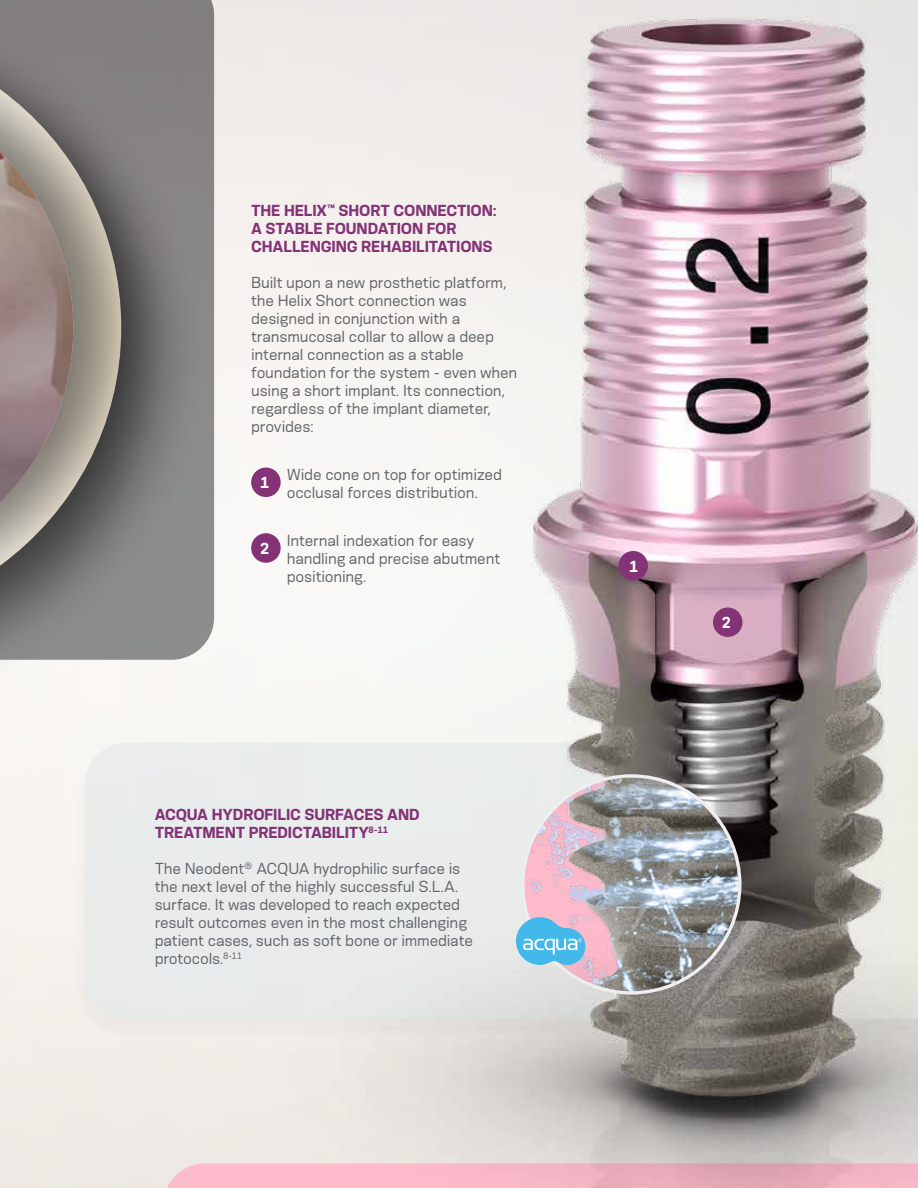
<style>
.page{position:relative;width:918px;height:1188px;background:#fff}
.page>*{position:absolute;margin:0;border:0;box-sizing:border-box;transform-origin:0 0}
.t1{font:15px/18px "Konsens";letter-spacing:-.015em;color:#61646a}
.t2{font:700 15px/18px "Konsens";letter-spacing:-.01em;color:#833376}
.t3{font:700 15px "Konsens";color:#fff}
</style>
<div class="page">
<svg style="left:163px;top:1163px;width:40px;height:25px"></svg>
<div style="left:73px;top:748px;width:845px;height:293px;background:#f3eee9"></div>
<div style="left:85px;top:742px;width:118px;height:277px;background:#e9eceb"></div>
<img style="left:203px;top:0;width:715px;height:1188px">
<img style="left:524px;top:777px;width:214px;height:214px;border-radius:107px">
<div style="left:0;top:5px;width:208px;height:704px;background:#000;opacity:.5"></div>
<div style="left:0;top:24px;width:172px;height:608px;background:#000;opacity:.5"></div>
<svg style="left:0;top:81px;width:73px;height:493px"></svg>
<img style="left:0;top:152px;width:73px;height:351px">
<div style="left:619px;top:551px;width:29px;height:29px;background:#833376;border-radius:50%"></div>
<div style="left:713px;top:607px;width:29px;height:30px;background:#833376;border-radius:50%"></div>
<svg style="left:516px;top:917px;width:69px;height:48px"></svg>
<div style="left:251px;top:468px;width:30px;height:29px;background:#833376;border-radius:50%"></div>
<div style="left:251px;top:533px;width:30px;height:30px;background:#833376;border-radius:50%"></div>
<p class="t2" style="left:251px;top:201px;width:247px">THE HELIX<sup>™</sup> SHORT CONNECTION:<br>A STABLE FOUNDATION FOR<br>CHALLENGING REHABILITATIONS</p>
<p class="t1" style="left:251px;top:273px;width:268px">Built upon a new prosthetic platform, the Helix Short connection was designed in conjunction with a transmucosal collar to allow a deep internal connection as a stable foundation for the system - even when using a short implant. Its connection, regardless of the implant diameter, provides:</p>
<p class="t3" style="left:260px;top:473px;width:11px">1</p>
<p class="t3" style="left:260px;top:539px;width:11px">2</p>
<p class="t1" style="left:287px;top:465px;width:217px">Wide cone on top for optimized occlusal forces distribution.</p>
<p class="t1" style="left:287px;top:531px;width:215px">Internal indexation for easy handling and precise abutment positioning.</p>
<p class="t2" style="left:155px;top:805px;width:266px">ACQUA HYDROFILIC SURFACES AND<br>TREATMENT PREDICTABILITY<sup>8-11</sup></p>
<p class="t1" style="left:155px;top:859px;width:320px">The Neodent<sup>®</sup> ACQUA hydrophilic surface is the next level of the highly successful S.L.A. surface. It was developed to reach expected result outcomes even in the most challenging patient cases, such as soft bone or immediate protocols.<sup>8-11</sup></p>
<p class="t3" style="left:629px;top:557px;width:11px">1</p>
<p class="t3" style="left:722px;top:613px;width:11px">2</p>
</div>
